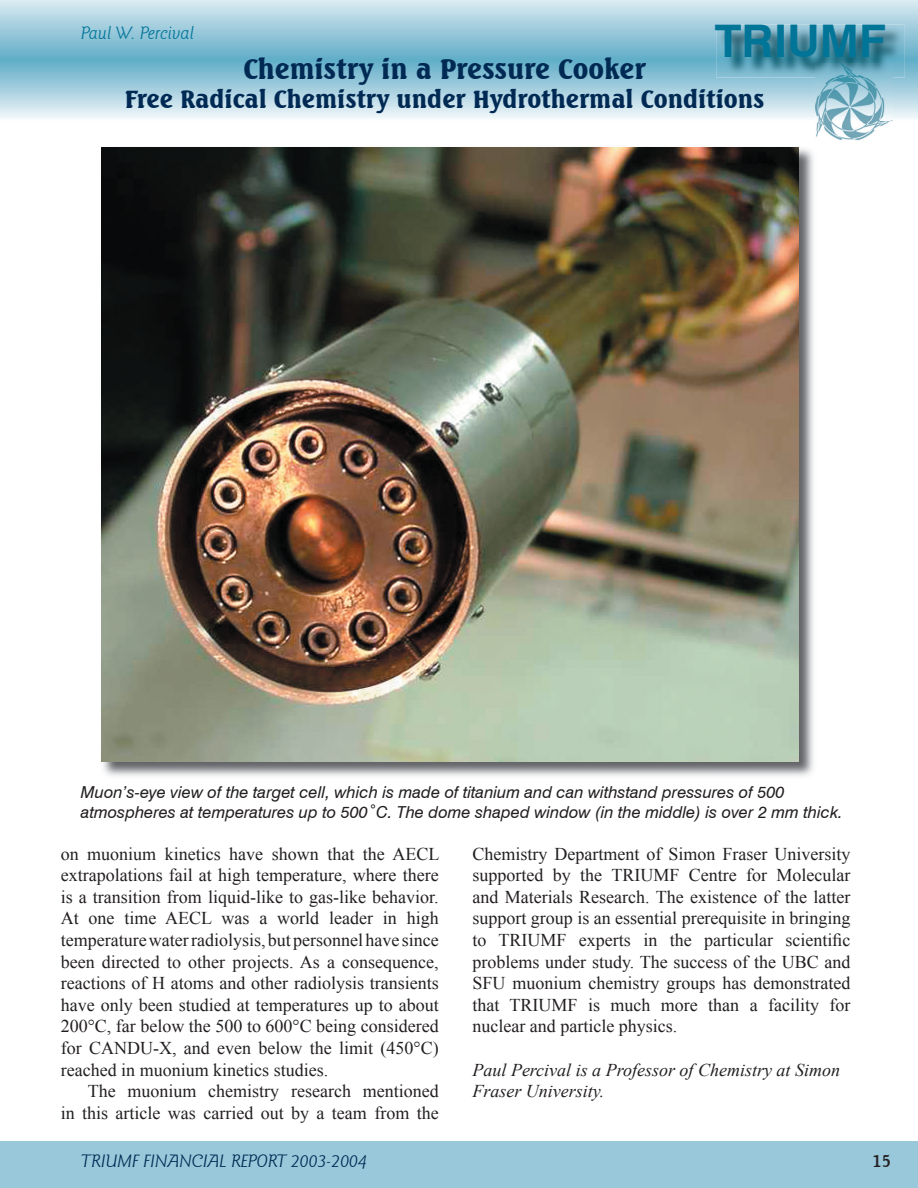
<style>
.page{position:relative;width:918px;height:1188px;background:#fff}
.page>*{position:absolute;margin:0;border:0;box-sizing:border-box;transform-origin:0 0}
.t1{font:700 45px "Swiss 721 BT";color:#007598}
.t2{font:800 27px "Seagull BT";color:#002a54}
.t3{font:800 24px "Seagull BT";color:#002a54}
.t4{font:18px/21.6px "Times New Roman";color:#231f20;text-align:justify}
.t5{font:italic 18px/21.6px "Times New Roman";color:#231f20}
.t6{font:italic 300 18px "Goudy Sans IT Cby BT";color:#002a54}
.t7{font:italic 300 18px "Goudy Sans IT Cby BT";color:#007598}
.t8{font:italic 16.5px/19.8px "Swiss 721 BT";color:#231f20}
.t9{font:500 16.5px "Seagull BT";color:#231f20}
</style>
<div class="page">
<svg style="left:0;top:0;width:918px;height:119px;background:#a5cfdf"></svg>
<img style="left:716px;top:25px;width:189px;height:53px">
<img style="left:816px;top:63px;width:77px;height:78px">
<div style="left:0;top:1142px;width:918px;height:46px;background:#98c8da"></div>
<img style="left:103px;top:148px;width:711px;height:628px">
<img style="left:101px;top:147px;width:698px;height:615px">
<h1 class="t1" style="left:715px;top:13px;width:173px">TRIUMF</h1>
<p class="t7" style="left:81px;top:22px;width:115px">Paul W. Percival</p>
<h2 class="t2" style="left:243px;top:52px;width:404px">Chemistry in a Pressure Cooker</h2>
<h3 class="t3" style="left:125px;top:83px;width:641px">Free Radical Chemistry under Hydrothermal Conditions</h3>
<p class="t8" style="left:81px;top:782px;width:763px">Muon’s-eye view of the target cell, which is made of titanium and can withstand pressures of 500 atmospheres at temperatures up to 500˚C. The dome shaped window (in the middle) is over 2 mm thick.</p>
<p class="t4" style="left:61px;top:843px;width:380px">on muonium kinetics have shown that the AECL extrapolations fail at high temperature, where there is a transition from liquid-like to gas-like behavior.<br>At one time AECL was a world leader in high temperature water radiolysis, but personnel have since been directed to other projects. As a consequence, reactions of H atoms and other radiolysis transients have only been studied at temperatures up to about 200°C, far below the 500 to 600°C being considered for CANDU-X, and even below the limit (450°C) reached in muonium kinetics studies.</p>
<p class="t4" style="left:61px;top:1080px;width:380px;text-align:right">The muonium chemistry research mentioned<br>in this article was carried out by a team from the</p>
<p class="t6" style="left:81px;top:1150px;width:288px">TRIUMF FINANCIAL REPORT 2003-2004</p>
<p class="t4" style="left:472px;top:843px;width:380px">Chemistry Department of Simon Fraser University supported by the TRIUMF Centre for Molecular and Materials Research. The existence of the latter support group is an essential prerequisite in bringing to TRIUMF experts in the particular scientific problems under study. The success of the UBC and SFU muonium chemistry groups has demonstrated that TRIUMF is much more than a facility for nuclear and particle physics.</p>
<p class="t5" style="left:472px;top:1058px;width:369px">Paul Percival is a Professor of Chemistry at Simon<br>Fraser University.</p>
<p class="t9" style="left:873px;top:1150px;width:20px">15</p>
</div>
